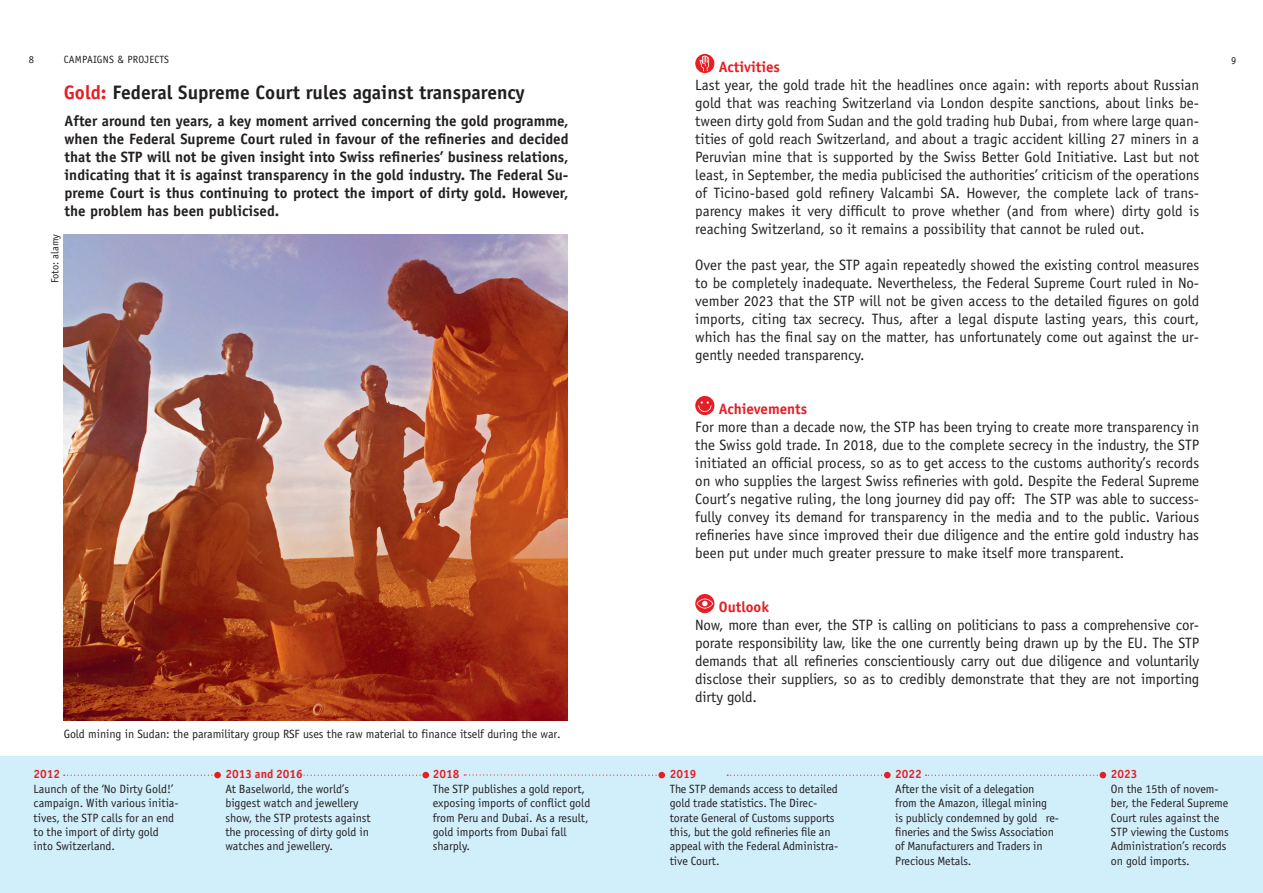
<style>
.page{position:relative;width:1263px;height:893px;background:#fff}
.page>*{position:absolute;margin:0;border:0;box-sizing:border-box;transform-origin:0 0}
.t1{font:700 19.5px "Officina Sans Std";color:#231f20}
.t2{font:15px/18px "Officina Sans Std";color:#231f20;text-align:justify}
.t3{font:700 15px/18px "Officina Sans Std";color:#231f20;text-align:justify}
.t4{font:700 15px "Officina Sans Std";color:#e41f25}
.t5{font:12px/14.4px "Officina Sans Std";letter-spacing:-.005em;color:#231f20}
.t6{font:700 12px "Officina Sans Std";color:#e41f25}
.t7{font:10.5px "Officina Sans Std";letter-spacing:.02em;color:#231f20}
.t8{font:10.5px "Officina Sans Std";color:#231f20}
.s1{color:#e41f25}
</style>
<div class="page">
<div style="left:0;top:756px;width:1263px;height:137px;background:#d1eefb"></div>
<img style="left:64px;top:234px;width:504px;height:486px">
<svg style="left:695px;top:54px;width:19px;height:19px"></svg>
<svg style="left:699px;top:56px;width:10px;height:15px"></svg>
<div style="left:695px;top:396px;width:19px;height:19px;background:#e41f25;border-radius:50%"></div>
<svg style="left:698px;top:401px;width:13px;height:11px"></svg>
<svg style="left:695px;top:594px;width:19px;height:19px"></svg>
<svg style="left:697px;top:599px;width:16px;height:9px"></svg>
<div style="left:214px;top:772px;width:7px;height:6px;background:#e41f25;border-radius:50%"></div>
<svg style="left:64px;top:775px;width:151px;height:1px"></svg>
<div style="left:422px;top:772px;width:7px;height:6px;background:#e41f25;border-radius:50%"></div>
<svg style="left:292px;top:775px;width:131px;height:1px"></svg>
<div style="left:658px;top:772px;width:7px;height:6px;background:#e41f25;border-radius:50%"></div>
<svg style="left:464px;top:774px;width:195px;height:2px"></svg>
<svg style="left:727px;top:772px;width:163px;height:6px"></svg>
<div style="left:1099px;top:772px;width:7px;height:6px;background:#e41f25;border-radius:50%"></div>
<svg style="left:925px;top:775px;width:175px;height:1px"></svg>
<p class="t7" style="left:64px;top:53px;width:107px">CAMPAIGNS &amp; PROJECTS</p>
<h1 class="t1" style="left:64px;top:80px;width:463px"><span class="s1">Gold:</span> Federal Supreme Court rules against transparency</h1>
<p class="t7" style="left:29px;top:53px;width:7px">8</p>
<p class="t7" style="left:1231px;top:55px;width:7px">9</p>
<p class="t4" style="left:719px;top:58px;width:63px">Activities</p>
<p class="t2" style="left:695px;top:76px;width:505px">Last year, the gold trade hit the headlines once again: with reports about Russian gold that was reaching Switzerland via London despite sanctions, about links be&shy;tween dirty gold from Sudan and the gold trading hub Dubai, from where large quan&shy;tities of gold reach Switzerland, and about a tragic accident killing 27 miners in a Peruvian mine that is supported by the Swiss Better Gold Initiative. Last but not least, in September, the media publicised the authorities’ criticism of the operations of Ticino-based gold refinery Valcambi SA. However, the complete lack of trans&shy;parency makes it very difficult to prove whether (and from where) dirty gold is reaching Switzerland, so it remains a possibility that cannot be ruled out.</p>
<p class="t2" style="left:695px;top:256px;width:505px">Over the past year, the STP again repeatedly showed the existing control measures to be completely inadequate. Nevertheless, the Federal Supreme Court ruled in No&shy;vember 2023 that the STP will not be given access to the detailed figures on gold imports, citing tax secrecy. Thus, after a legal dispute lasting years, this court, which has the final say on the matter, has unfortunately come out against the ur&shy;gently needed transparency.</p>
<p class="t3" style="left:65px;top:112px;width:505px">After around ten years, a key moment arrived concerning the gold programme, when the Federal Supreme Court ruled in favour of the refineries and decided that the STP will not be given insight into Swiss refineries’ business relations, indicating that it is against transparency in the gold industry. The Federal Su&shy;preme Court is thus continuing to protect the import of dirty gold. However, the problem has been publicised.</p>
<p class="t8" style="left:49px;top:283px;width:51px;rotate:-90deg">Foto: alamy</p>
<p class="t4" style="left:719px;top:400px;width:90px">Achievements</p>
<p class="t2" style="left:695px;top:418px;width:505px">For more than a decade now, the STP has been trying to create more transparency in the Swiss gold trade. In 2018, due to the complete secrecy in the industry, the STP initiated an official process, so as to get access to the customs authority’s records on who supplies the largest Swiss refineries with gold. Despite the Federal Supreme Court’s negative ruling, the long journey did pay off: The STP was able to success&shy;fully convey its demand for transparency in the media and to the public. Various refineries have since improved their due diligence and the entire gold industry has been put under much greater pressure to make itself more transparent.</p>
<p class="t5" style="left:64px;top:727px;width:498px">Gold mining in Sudan: the paramilitary group RSF uses the raw material to finance itself during the war.</p>
<p class="t6" style="left:34px;top:767px;width:28px">2012</p>
<p class="t5" style="left:34px;top:781px;width:147px">Launch of the ‘No Dirty Gold!’ campaign. With various initia&shy;tives, the STP calls for an end to the import of dirty gold into Switzerland.</p>
<p class="t6" style="left:225px;top:767px;width:79px">2013 and 2016</p>
<p class="t5" style="left:225px;top:781px;width:147px">At Baselworld, the world’s biggest watch and jewellery show, the STP protests against the processing of dirty gold in watches and jewellery.</p>
<p class="t6" style="left:433px;top:767px;width:28px">2018</p>
<p class="t5" style="left:433px;top:781px;width:159px">The STP publishes a gold report, exposing imports of conflict gold from Peru and Dubai. As a result, gold imports from Dubai fall sharply.</p>
<p class="t4" style="left:719px;top:598px;width:52px">Outlook</p>
<p class="t2" style="left:695px;top:616px;width:505px">Now, more than ever, the STP is calling on politicians to pass a comprehensive cor&shy;porate responsibility law, like the one currently being drawn up by the EU. The STP demands that all refineries conscientiously carry out due diligence and voluntarily disclose their suppliers, so as to credibly demonstrate that they are not importing dirty gold.</p>
<p class="t6" style="left:670px;top:767px;width:28px">2019</p>
<p class="t5" style="left:670px;top:781px;width:170px">The STP demands access to detailed gold trade statistics. The Direc&shy;torate General of Customs supports this, but the gold refineries file an appeal with the Federal Administra&shy;tive Court.</p>
<p class="t6" style="left:895px;top:767px;width:28px">2022</p>
<p class="t5" style="left:895px;top:781px;width:165px">After the visit of a delegation from the Amazon, illegal mining<br>is publicly condemned by gold re&shy;fineries and the Swiss Association of Manufacturers and Traders in<br>Precious Metals.</p>
<p class="t6" style="left:1111px;top:767px;width:28px">2023</p>
<p class="t5" style="left:1111px;top:781px;width:119px">On the 15th of novem&shy;ber, the Federal Supreme<br>Court rules against the<br>STP viewing the Customs<br>Administration’s records on gold imports.</p>
</div>
